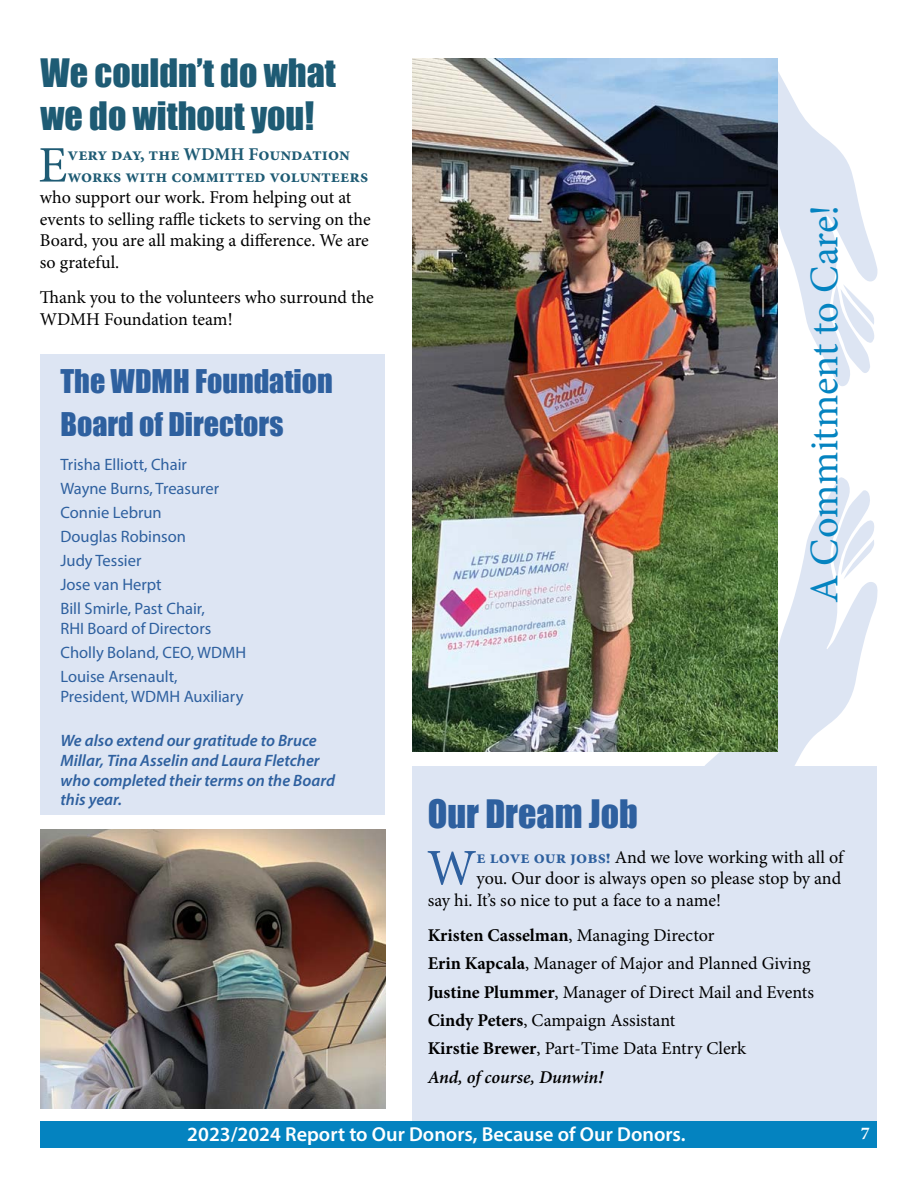
<style>
.page{position:relative;width:918px;height:1188px;background:#fff}
.page>*{position:absolute;margin:0;border:0;box-sizing:border-box;transform-origin:0 0}
.t1{font:51.3px "Minion Pro";color:#1e5b74}
.t2{font:51.3px "Minion Pro";color:#2e609f}
.t3{font:40.65px "Minion Pro";letter-spacing:-.005em;color:#0483c0}
.t4{font:36px/43.2px "Impact";color:#1e5b74}
.t5{font:36px "Impact";color:#2e609f}
.t6{font:30px/43.2px "Impact";color:#2e609f}
.t7{font:600 20.25px "Myriad Pro";color:#fff}
.t8{font:18px/28.3px "Minion Pro";letter-spacing:-.005em;color:#000}
.t9{font:700 18px/21.6px "Minion Pro";color:#1e5b74}
.t10{font:700 18px "Minion Pro";color:#fff}
.t11{font:16.5px/24.2px "Myriad Pro";color:#2e609f}
.t12{font:italic 600 16.5px/19.8px "Myriad Pro";color:#2e609f}
.s1{font-weight:700;color:#2e609f}
.s2{font-weight:700}
.s3{font-weight:600;font-style:italic}
</style>
<div class="page">
<svg style="left:778px;top:72px;width:100px;height:314px"></svg>
<svg style="left:832px;top:284px;width:43px;height:90px"></svg>
<svg style="left:703px;top:477px;width:175px;height:290px;fill:#dde5f3"></svg>
<svg style="left:831px;top:489px;width:44px;height:90px"></svg>
<div style="left:412px;top:767px;width:466px;height:354px;background:#dde5f3"></div>
<div style="left:40px;top:1121px;width:838px;height:27px;background:#0483c0"></div>
<img style="left:412px;top:58px;width:366px;height:694px">
<div style="left:40px;top:354px;width:346px;height:460px;background:#dde5f3"></div>
<img style="left:40px;top:829px;width:346px;height:279px">
<h3 class="t4" style="left:40px;top:50px;width:297px">We couldn’t do what we do without you!</h3>
<h1 class="t1" style="left:38px;top:131px;width:31px">E</h1>
<p class="t9" style="left:67px;top:143px;width:302px">very day, the WDMH Foundation works with committed volunteers</p>
<p class="t8" style="left:40px;top:187px;width:332px;line-height:21.6px">who support our work. From helping out at events to selling raffle tickets to serving on the Board, you are all making a difference. We are so grateful.</p>
<p class="t8" style="left:40px;top:287px;width:336px;line-height:21.6px">Thank you to the volunteers who surround the<br>WDMH Foundation team!</p>
<h3 class="t6" style="left:60px;top:359px;width:274px">The WDMH Foundation<br>Board of Directors</h3>
<p class="t11" style="left:60px;top:452px;width:160px">Trisha Elliott, Chair<br>Wayne Burns, Treasurer<br>Connie Lebrun<br>Douglas Robinson<br>Judy Tessier<br>Jose van Herpt<br>Bill Smirle, Past Chair,</p>
<p class="t11" style="left:60px;top:616px;width:187px">RHI Board of Directors<br>Cholly Boland, CEO, WDMH<br>Louise Arsenault,</p>
<p class="t11" style="left:60px;top:684px;width:185px">President, WDMH Auxiliary</p>
<p class="t12" style="left:60px;top:730px;width:276px">We also extend our gratitude to Bruce<br>Millar, Tina Asselin and Laura Fletcher who completed their terms on the Board this year.</p>
<h2 class="t3" style="left:797px;top:603px;width:400px;rotate:-90deg">A Commitment to Care!</h2>
<h3 class="t5" style="left:428px;top:786px;width:212px">Our Dream Job</h3>
<h1 class="t2" style="left:427px;top:834px;width:51px">W</h1>
<p class="t8" style="left:477px;top:843px;width:368px"><span class="s1">e love our jobs!</span> And we love working with all of</p>
<p class="t8" style="left:477px;top:865px;width:366px">you. Our door is always open so please stop by and</p>
<p class="t8" style="left:428px;top:886px;width:295px">say hi. It’s so nice to put a face to a name!</p>
<p class="t8" style="left:428px;top:921px;width:388px"><span class="s2">Kristen Casselman</span>, Managing Director<br><span class="s2">Erin Kapcala</span>, Manager of Major and Planned Giving <span class="s2">Justine Plummer</span>, Manager of Direct Mail and Events <span class="s2">Cindy Peters</span>, Campaign Assistant<br><span class="s2">Kirstie Brewer</span>, Part-Time Data Entry Clerk<br><span class="s3">And, of course, Dunwin!</span></p>
<p class="t7" style="left:187px;top:1121px;width:500px">2023/2024 Report to Our Donors, Because of Our Donors.</p>
<p class="t10" style="left:861px;top:1120px;width:10px">7</p>
</div>
